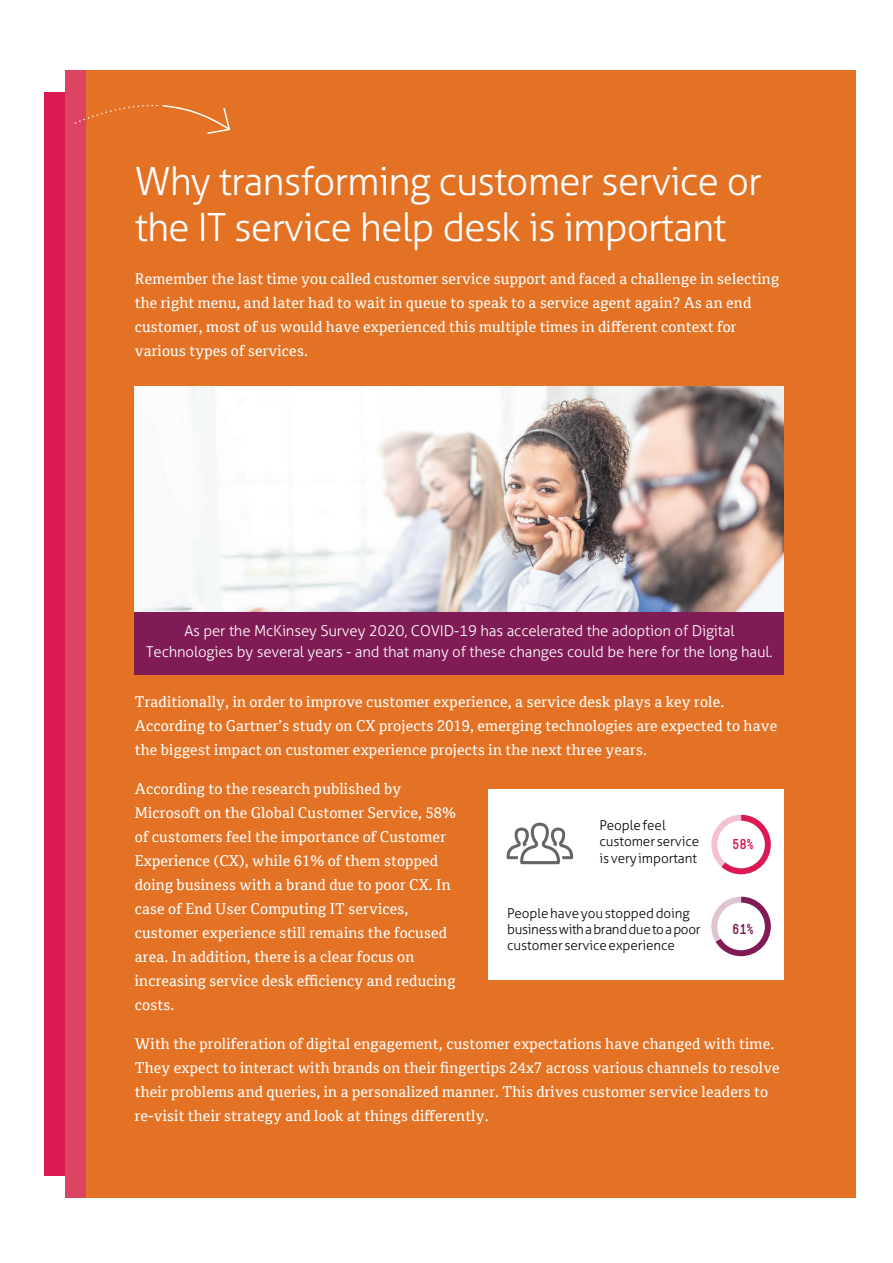
<style>
.page{position:relative;width:893px;height:1263px;background:#fff}
.page>*{position:absolute;margin:0;border:0;box-sizing:border-box;transform-origin:0 0}
.t1{font:300 39px/46.8px "Aller Typo";letter-spacing:-.025em;color:#fff}
.t2{font:15px/24px "Cordale";letter-spacing:.01em;color:#fff}
.t3{font:300 15px/21px "Aller Typo";letter-spacing:-.01em;color:#fff;text-align:center}
.t4{font:300 13.5px/16.2px "Aller Typo";letter-spacing:-.005em;color:#040503}
.t5{font:700 13.5px "Simple";color:#811b55}
.t6{font:700 13.5px "Simple";color:#db1a53}
</style>
<div class="page">
<div style="left:86px;top:70px;width:769px;height:1128px;background:#e37225"></div>
<div style="left:65px;top:70px;width:21px;height:1128px;background:#dd4461"></div>
<div style="left:45px;top:92px;width:20px;height:1084px;background:#db1a53"></div>
<svg style="left:75px;top:104px;width:156px;height:30px"></svg>
<img style="left:135px;top:387px;width:649px;height:225px">
<div style="left:135px;top:612px;width:649px;height:63px;background:#811b55"></div>
<div style="left:488px;top:789px;width:296px;height:190px;background:#fff"></div>
<svg style="left:711px;top:897px;width:60px;height:59px"></svg>
<svg style="left:711px;top:815px;width:60px;height:59px"></svg>
<svg style="left:506px;top:823px;width:68px;height:41px"></svg>
<h1 class="t1" style="left:135px;top:157px;width:629px">Why transforming customer service or the IT service help desk is important</h1>
<p class="t2" style="left:135px;top:266px;width:646px">Remember the last time you called customer service support and faced a challenge in selecting the right menu, and later had to wait in queue to speak to a service agent again? As an end customer, most of us would have experienced this multiple times in different context for various types of services.</p>
<p class="t3" style="left:146px;top:620px;width:628px">As per the McKinsey Survey 2020, COVID-19 has accelerated the adoption of Digital<br>Technologies by several years - and that many of these changes could be here for the long haul.</p>
<p class="t2" style="left:135px;top:689px;width:644px">Traditionally, in order to improve customer experience, a service desk plays a key role.<br>According to Gartner’s study on CX projects 2019, emerging technologies are expected to have the biggest impact on customer experience projects in the next three years.</p>
<p class="t2" style="left:135px;top:776px;width:323px">According to the research published by Microsoft on the Global Customer Service, 58% of customers feel the importance of Customer Experience (CX), while 61% of them stopped doing business with a brand due to poor CX. In case of End User Computing IT services, customer experience still remains the focused area. In addition, there is a clear focus on increasing service desk efficiency and reducing costs.</p>
<p class="t2" style="left:135px;top:1031px;width:646px">With the proliferation of digital engagement, customer expectations have changed with time.<br>They expect to interact with brands on their fingertips 24x7 across various channels to resolve their problems and queries, in a personalized manner. This drives customer service leaders to re-visit their strategy and look at things differently.</p>
<p class="t4" style="left:599px;top:817px;width:101px">People feel customer service is very important</p>
<p class="t6" style="left:732px;top:836px;width:23px">58%</p>
<p class="t4" style="left:507px;top:905px;width:195px">People have you stopped doing business with a brand due to a poor customer service experience</p>
<p class="t5" style="left:732px;top:920px;width:23px">61%</p>
</div>
